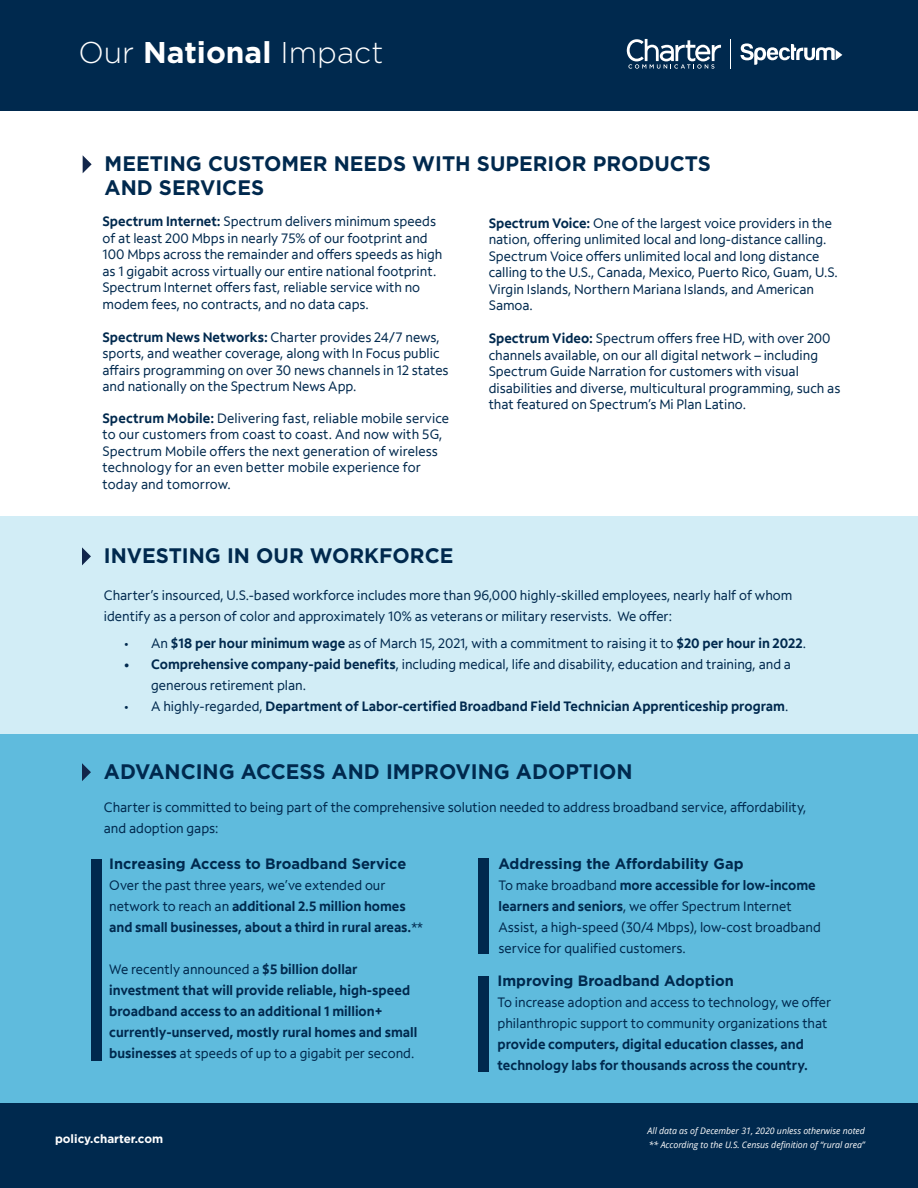
<style>
.page{position:relative;width:918px;height:1188px;background:#fff}
.page>*{position:absolute;margin:0;border:0;box-sizing:border-box;transform-origin:0 0}
.t1{font:300 30px "Gotham";color:#fff}
.t2{font:700 21px/24px "Gotham";color:#00294e}
.t3{font:700 15px "Gotham";color:#00294e}
.t4{font:13.5px/16.5px "Spectrum Sans";color:#00294e}
.t5{font:700 13.5px/21px "Spectrum Sans";color:#00294e}
.t6{font:700 12px "Gotham";color:#fff}
.t7{font:italic 9px "Open Sans";color:#fff}
.s1{font-weight:700}
.s2{font-weight:400}
</style>
<div class="page">
<div style="left:0;top:516px;width:918px;height:672px;background:#d2edf6"></div>
<div style="left:0;top:734px;width:918px;height:399px;background:#5fbbdd"></div>
<div style="left:0;top:1104px;width:918px;height:84px;background:#00294e"></div>
<svg style="left:83px;top:155px;width:9px;height:18px"></svg>
<div style="left:0;top:0;width:918px;height:111px;background:#00294e"></div>
<div style="left:91px;top:859px;width:11px;height:202px;background:#00294e"></div>
<svg style="left:82px;top:763px;width:9px;height:18px"></svg>
<div style="left:478px;top:976px;width:11px;height:96px;background:#00294e"></div>
<div style="left:478px;top:858px;width:11px;height:96px;background:#00294e"></div>
<svg style="left:82px;top:547px;width:9px;height:18px"></svg>
<svg style="left:741px;top:43px;width:101px;height:22px"></svg>
<hr style="left:731px;top:39px;width:1px;height:30px;background:#fff">
<svg style="left:627px;top:39px;width:94px;height:30px"></svg>
<p class="t1" style="left:78px;top:33px;width:307px">Our <span class="s1">National</span> Impact</p>
<p class="t2" style="left:105px;top:152px;width:608px">MEETING CUSTOMER NEEDS WITH SUPERIOR PRODUCTS<br>AND SERVICES</p>
<p class="t4" style="left:489px;top:215px;width:350px"><span class="s1">Spectrum Voice:</span> One of the largest voice providers in the nation, offering unlimited local and long-distance calling.<br>Spectrum Voice offers unlimited local and long distance calling to the U.S., Canada, Mexico, Puerto Rico, Guam, U.S.<br>Virgin Islands, Northern Mariana Islands, and American Samoa.</p>
<p class="t4" style="left:489px;top:330px;width:353px"><span class="s1">Spectrum Video:</span> Spectrum offers free HD, with over 200 channels available, on our all digital network – including Spectrum Guide Narration for customers with visual disabilities and diverse, multicultural programming, such as that featured on Spectrum’s Mi Plan Latino.</p>
<p class="t4" style="left:102px;top:213px;width:341px"><span class="s1">Spectrum Internet:</span> Spectrum delivers minimum speeds of at least 200 Mbps in nearly 75% of our footprint and 100 Mbps across the remainder and offers speeds as high as 1 gigabit across virtually our entire national footprint.<br>Spectrum Internet offers fast, reliable service with no modem fees, no contracts, and no data caps.</p>
<p class="t4" style="left:102px;top:329px;width:348px"><span class="s1">Spectrum News Networks:</span> Charter provides 24/7 news, sports, and weather coverage, along with In Focus public affairs programming on over 30 news channels in 12 states and nationally on the Spectrum News App.</p>
<p class="t4" style="left:102px;top:410px;width:348px"><span class="s1">Spectrum Mobile:</span> Delivering fast, reliable mobile service to our customers from coast to coast. And now with 5G, Spectrum Mobile offers the next generation of wireless technology for an even better mobile experience for</p>
<p class="t4" style="left:102px;top:476px;width:130px">today and tomorrow.</p>
<p class="t2" style="left:104px;top:544px;width:351px">INVESTING IN OUR WORKFORCE</p>
<p class="t4" style="left:104px;top:585px;width:690px;line-height:21px">Charter’s insourced, U.S.-based workforce includes more than 96,000 highly-skilled employees, nearly half of whom identify as a person of color and approximately 10% as veterans or military reservists. We offer:</p>
<p class="t4" style="left:124px;top:635px;width:683px">• An <span class="s1">$18 per hour minimum wage</span> as of March 15, 2021, with a commitment to raising it to <span class="s1">$20 per hour in 2022</span>.</p>
<p class="t4" style="left:151px;top:654px;width:641px;line-height:21px;text-indent:-27px"><span class="s1">• Comprehensive company-paid benefits</span>, including medical, life and disability, education and training, and a generous retirement plan.</p>
<p class="t5" style="left:124px;top:696px;width:666px"><span class="s2">• A highly-regarded,</span> Department of Labor-certified Broadband Field Technician Apprenticeship program<span class="s2">.</span></p>
<p class="t2" style="left:104px;top:760px;width:530px">ADVANCING ACCESS AND IMPROVING ADOPTION</p>
<p class="t4" style="left:104px;top:799px;width:704px">Charter is committed to being part of the comprehensive solution needed to address broadband service, affordability,</p>
<p class="t4" style="left:104px;top:820px;width:116px">and adoption gaps:</p>
<p class="t3" style="left:498px;top:854px;width:247px">Addressing the Affordability Gap</p>
<p class="t4" style="left:498px;top:875px;width:324px;line-height:21px">To make broadband <span class="s1">more accessible for low-income learners and seniors</span>, we offer Spectrum Internet Assist, a high-speed (30/4 Mbps), low-cost broadband service for qualified customers.</p>
<p class="t3" style="left:109px;top:854px;width:299px">Increasing Access to Broadband Service</p>
<p class="t5" style="left:109px;top:875px;width:315px"><span class="s2">Over the past three years, we’ve extended our network to reach an</span> additional 2.5 million homes and small businesses, about a third in rural areas.<span class="s2">**</span></p>
<p class="t5" style="left:109px;top:959px;width:310px"><span class="s2">We recently announced a</span> $5 billion dollar investment that will provide reliable, high-speed broadband access to an additional 1 million+ currently-unserved, mostly rural homes and small businesses <span class="s2">at speeds of up to a gigabit per second.</span></p>
<p class="t3" style="left:498px;top:971px;width:238px">Improving Broadband Adoption</p>
<p class="t4" style="left:498px;top:992px;width:335px;line-height:21px">To increase adoption and access to technology, we offer philanthropic support to community organizations that <span class="s1">provide computers, digital education classes, and technology labs for thousands across the country.</span></p>
<p class="t6" style="left:55px;top:1131px;width:110px">policy.charter.com</p>
<p class="t7" style="left:648px;top:1125px;width:219px">All data as of December 31, 2020 unless otherwise noted</p>
<p class="t7" style="left:649px;top:1138px;width:218px">** According to the U.S. Census definition of “rural area”</p>
</div>
